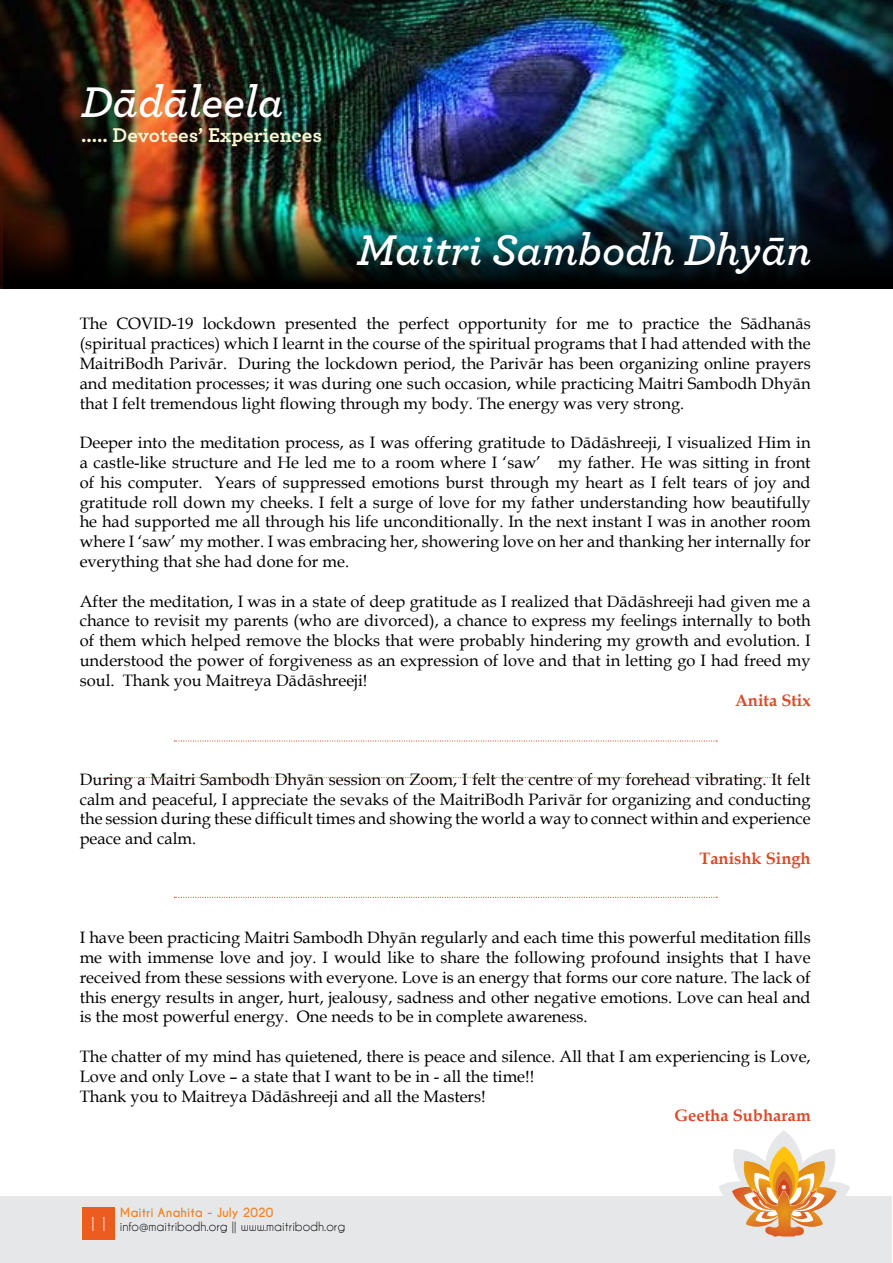
<style>
.page{position:relative;width:893px;height:1263px;background:#fff}
.page>*{position:absolute;margin:0;border:0;box-sizing:border-box;transform-origin:0 0}
.t1{font:italic 600 45px "Archer";color:#fff}
.t2{font:700 21px "Archer";color:#f7f7d3}
.t3{font:16.5px/19.8px "Book Antiqua";color:#000;text-align:justify}
.t4{font:700 16.5px "Book Antiqua";color:#da4928}
.t5{font:12px/14.4px "Caviar Dreams";color:#000}
.s1{font-weight:700;color:#f58220}
.s2{font-size:18px;color:#fff}
</style>
<div class="page">
<svg style="left:0;top:1130px;width:892px;height:133px;fill:#e6e7e8"></svg>
<svg style="left:769px;top:1146px;width:30px;height:59px"></svg>
<svg style="left:732px;top:1161px;width:105px;height:76px;background:#e8b57f"></svg>
<div style="left:82px;top:1207px;width:32px;height:33px;background:#eb5c21"></div>
<img style="left:0;top:0;width:893px;height:289px">
<img style="left:4px;top:81px;width:889px;height:207px">
<svg style="left:108px;top:777px;width:671px;height:1px"></svg>
<svg style="left:174px;top:740px;width:543px;height:1px"></svg>
<svg style="left:174px;top:897px;width:543px;height:1px"></svg>
<h1 class="t1" style="left:81px;top:68px;width:204px">Dādāleela</h1>
<p class="t2" style="left:81px;top:119px;width:242px">..... Devotees’ Experiences</p>
<h1 class="t1" style="left:357px;top:215px;width:456px">Maitri Sambodh Dhyān</h1>
<p class="t3" style="left:80px;top:313px;width:732px">The COVID-19 lockdown presented the perfect opportunity for me to practice the Sādhanās (spiritual practices) which I learnt in the course of the spiritual programs that I had attended with the MaitriBodh Parivār. During the lockdown period, the Parivār has been organizing online prayers and meditation processes; it was during one such occasion, while practicing Maitri Sambodh Dhyān that I felt tremendous light flowing through my body. The energy was very strong.</p>
<p class="t3" style="left:80px;top:432px;width:732px">Deeper into the meditation process, as I was offering gratitude to Dādāshreeji, I visualized Him in a castle-like structure and He led me to a room where I ‘saw’ my father. He was sitting in front of his computer. Years of suppressed emotions burst through my heart as I felt tears of joy and gratitude roll down my cheeks. I felt a surge of love for my father understanding how beautifully he had supported me all through his life unconditionally. In the next instant I was in another room where I ‘saw’ my mother. I was embracing her, showering love on her and thanking her internally for everything that she had done for me.</p>
<p class="t3" style="left:80px;top:591px;width:732px">After the meditation, I was in a state of deep gratitude as I realized that Dādāshreeji had given me a chance to revisit my parents (who are divorced), a chance to express my feelings internally to both of them which helped remove the blocks that were probably hindering my growth and evolution. I understood the power of forgiveness as an expression of love and that in letting go I had freed my soul. Thank you Maitreya Dādāshreeji!</p>
<p class="t4" style="left:735px;top:689px;width:77px">Anita Stix</p>
<p class="t3" style="left:80px;top:769px;width:732px">During a Maitri Sambodh Dhyān session on Zoom, I felt the centre of my forehead vibrating. It felt calm and peaceful, I appreciate the sevaks of the MaitriBodh Parivār for organizing and conducting the session during these difficult times and showing the world a way to connect within and experience peace and calm.</p>
<p class="t4" style="left:699px;top:847px;width:113px">Tanishk Singh</p>
<p class="t3" style="left:80px;top:927px;width:732px">I have been practicing Maitri Sambodh Dhyān regularly and each time this powerful meditation fills me with immense love and joy. I would like to share the following profound insights that I have received from these sessions with everyone. Love is an energy that forms our core nature. The lack of this energy results in anger, hurt, jealousy, sadness and other negative emotions. Love can heal and is the most powerful energy. One needs to be in complete awareness.</p>
<p class="t3" style="left:80px;top:1046px;width:732px;text-align:left">The chatter of my mind has quietened, there is peace and silence. All that I am experiencing is Love,<br>Love and only Love – a state that I want to be in - all the time!!<br>Thank you to Maitreya Dādāshreeji and all the Masters!</p>
<p class="t4" style="left:675px;top:1104px;width:138px">Geetha Subharam</p>
<p class="t5" style="left:87px;top:1205px;width:260px;text-indent:33px"><span class="s1">Maitri Anahita - July 2020<br></span><span class="s2">11</span> info@maitribodh.org || www.maitribodh.org</p>
</div>
